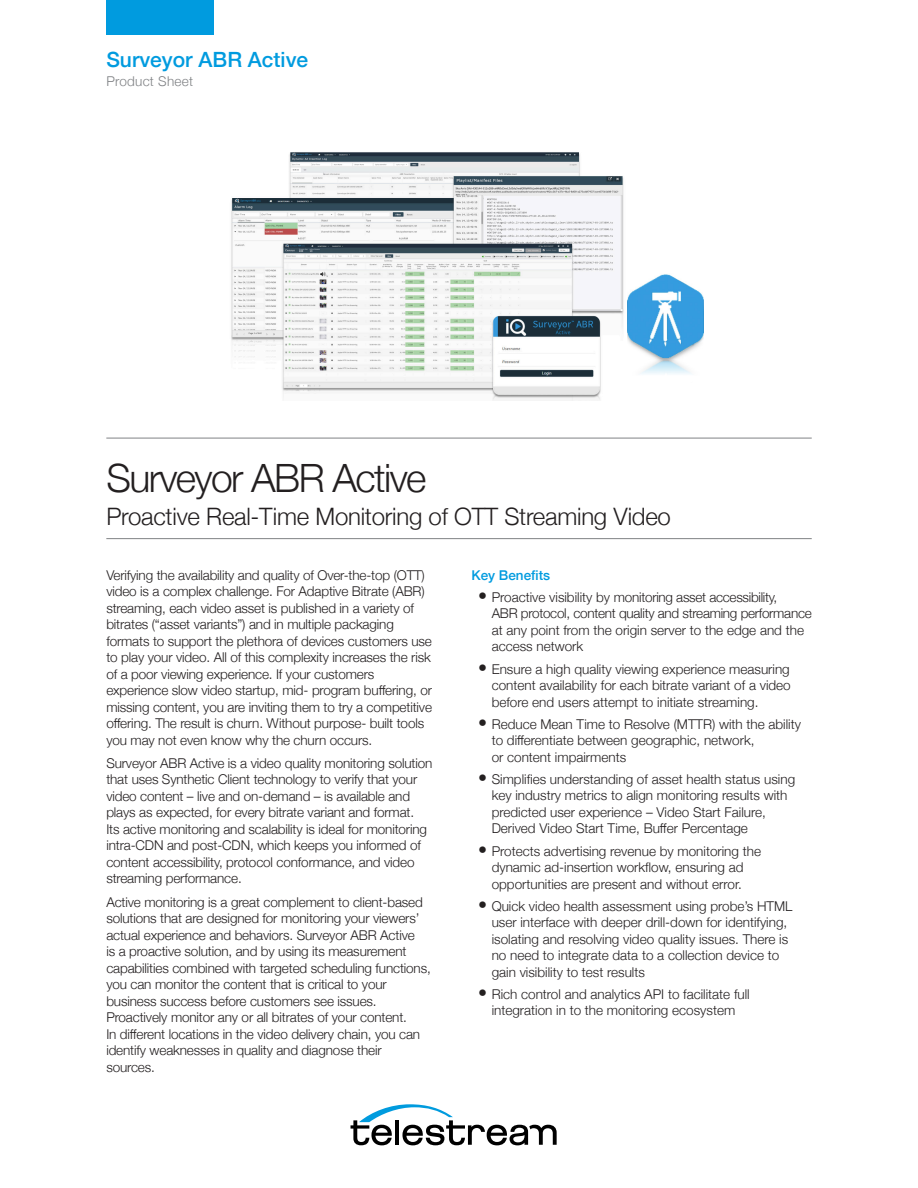
<style>
.page{position:relative;width:918px;height:1188px;background:#fff}
.page>*{position:absolute;margin:0;border:0;box-sizing:border-box;transform-origin:0 0}
.t1{font:300 39px "Helvetica Neue";letter-spacing:-.04em;color:#231f20}
.t2{font:300 24px "Helvetica Neue";letter-spacing:-.01em;color:#231f20}
.t3{font:500 21px "Helvetica Neue";color:#009bdf}
.t4{font:300 13.5px/16.5px "Helvetica Neue";letter-spacing:-.01em;color:#231f20}
.t5{font:300 13.5px "Helvetica Neue";letter-spacing:.02em;color:#808285}
.t6{font:500 13.5px "Helvetica Neue";color:#009bdf}
.s1{font-size:18px}
</style>
<div class="page">
<svg style="left:351px;top:1104px;width:206px;height:41px"></svg>
<img style="left:231px;top:152px;width:393px;height:248px">
<img style="left:627px;top:274px;width:77px;height:100px">
<hr style="left:106px;top:438px;width:706px;height:1px;background:#808285">
<hr style="left:106px;top:538px;width:706px;height:1px;background:#808285">
<div style="left:106px;top:0;width:108px;height:34px;background:#009bdf"></div>
<p class="t3" style="left:106px;top:43px;width:203px">Surveyor ABR Active</p>
<p class="t5" style="left:106px;top:70px;width:88px">Product Sheet</p>
<p class="t1" style="left:106px;top:446px;width:322px">Surveyor ABR Active</p>
<p class="t2" style="left:106px;top:497px;width:566px">Proactive Real-Time Monitoring of OTT Streaming Video</p>
<p class="t4" style="left:106px;top:566px;width:327px">Verifying the availability and quality of Over-the-top (OTT) video is a complex challenge. For Adaptive Bitrate (ABR) streaming, each video asset is published in a variety of bitrates (“asset variants”) and in multiple packaging formats to support the plethora of devices customers use to play your video. All of this complexity increases the risk of a poor viewing experience. If your customers experience slow video startup, mid- program buffering, or missing content, you are inviting them to try a competitive offering. The result is churn. Without purpose- built tools you may not even know why the churn occurs.</p>
<p class="t4" style="left:106px;top:754px;width:328px">Surveyor ABR Active is a video quality monitoring solution that uses Synthetic Client technology to verify that your video content – live and on-demand – is available and plays as expected, for every bitrate variant and format.<br>Its active monitoring and scalability is ideal for monitoring intra-CDN and post-CDN, which keeps you informed of content accessibility, protocol conformance, and video streaming performance.</p>
<p class="t4" style="left:106px;top:893px;width:326px">Active monitoring is a great complement to client-based solutions that are designed for monitoring your viewers’ actual experience and behaviors. Surveyor ABR Active<br>is a proactive solution, and by using its measurement capabilities combined with targeted scheduling functions, you can monitor the content that is critical to your business success before customers see issues.<br>Proactively monitor any or all bitrates of your content.<br>In different locations in the video delivery chain, you can identify weaknesses in quality and diagnose their sources.</p>
<p class="t6" style="left:471px;top:564px;width:80px">Key Benefits</p>
<p class="t4" style="left:492px;top:588px;width:322px;text-indent:-14px"><span class="s1">•</span> Proactive visibility by monitoring asset accessibility,<br>ABR protocol, content quality and streaming performance at any point from the origin server to the edge and the access network</p>
<p class="t4" style="left:492px;top:660px;width:301px;text-align:justify;text-indent:-14px"><span class="s1">•</span> Ensure a high quality viewing experience measuring content availability for each bitrate variant of a video before end users attempt to initiate streaming.</p>
<p class="t4" style="left:492px;top:715px;width:311px;text-indent:-14px"><span class="s1">•</span> Reduce Mean Time to Resolve (MTTR) with the ability to differentiate between geographic, network,<br>or content impairments</p>
<p class="t4" style="left:492px;top:770px;width:305px;text-indent:-14px"><span class="s1">•</span> Simplifies understanding of asset health status using key industry metrics to align monitoring results with predicted user experience – Video Start Failure, Derived Video Start Time, Buffer Percentage</p>
<p class="t4" style="left:478px;top:842px;width:284px;text-align:center"><span class="s1">•</span> Protects advertising revenue by monitoring the dynamic ad-insertion workflow, ensuring ad opportunities are present and without error.</p>
<p class="t4" style="left:492px;top:897px;width:302px;text-indent:-14px"><span class="s1">•</span> Quick video health assessment using probe’s HTML user interface with deeper drill-down for identifying, isolating and resolving video quality issues. There is no need to integrate data to a collection device to gain visibility to test results</p>
<p class="t4" style="left:478px;top:985px;width:273px;text-align:center"><span class="s1">•</span> Rich control and analytics API to facilitate full integration in to the monitoring ecosystem</p>
</div>
